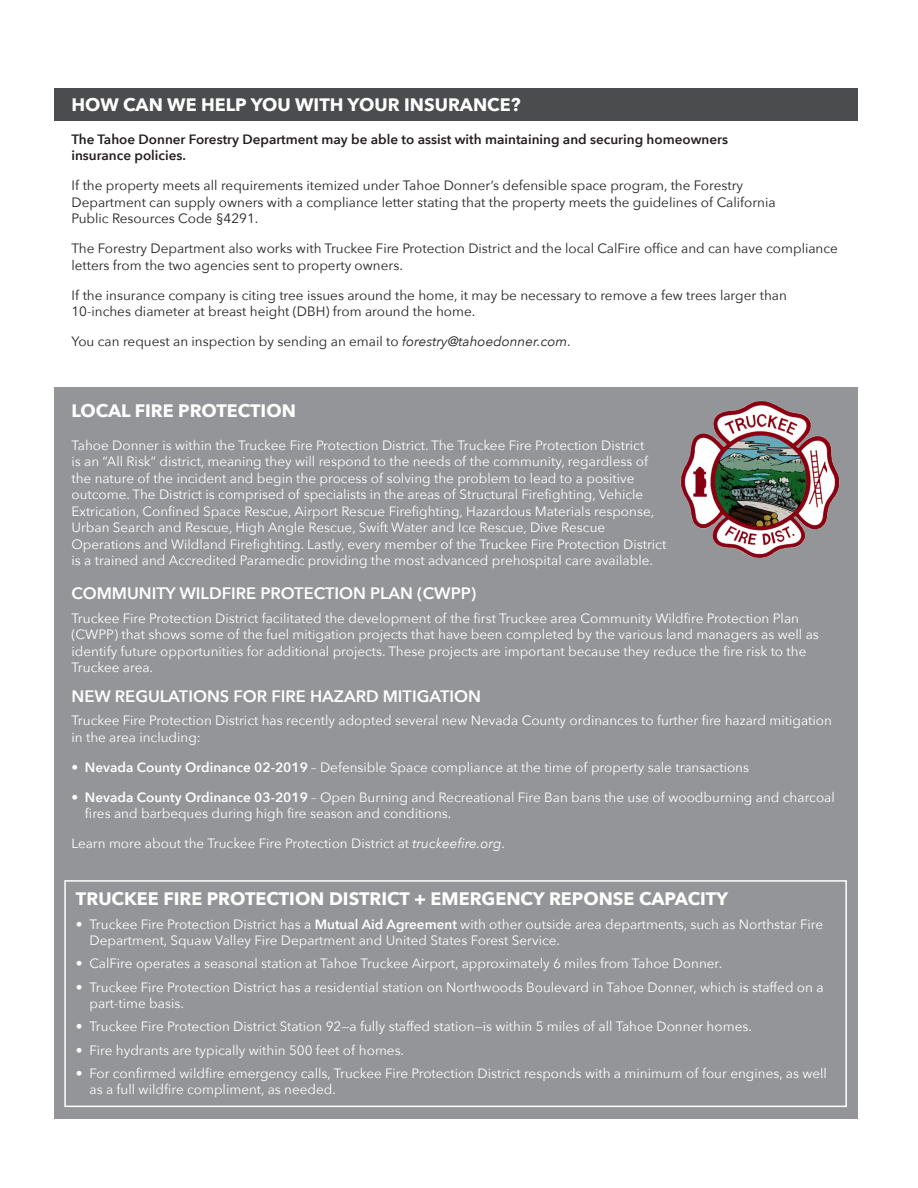
<style>
.page{position:relative;width:918px;height:1188px;background:#fff}
.page>*{position:absolute;margin:0;border:0;box-sizing:border-box;transform-origin:0 0}
.t1{font:700 18px "Avenir Next";color:#fff}
.t2{font:600 16.5px "Avenir Next";color:#fff}
.t3{font:13.5px/16.5px "Avenir Next";color:#fff}
.t4{font:13.5px/16.5px "Avenir Next";color:#231f20}
.t5{font:600 13.5px/16.5px "Avenir Next";color:#231f20}
.s1{font-style:italic}
.s2{font-weight:600}
</style>
<div class="page">
<div style="left:54px;top:88px;width:803px;height:33px;background:#4b4c4d"></div>
<div style="left:54px;top:387px;width:803px;height:732px;background:#939598"></div>
<img style="left:680px;top:400px;width:160px;height:158px">
<div style="left:64px;top:880px;width:783px;height:227px;border:2px solid #fff"></div>
<p class="t1" style="left:71px;top:89px;width:451px">HOW CAN WE HELP YOU WITH YOUR INSURANCE?</p>
<p class="t5" style="left:71px;top:131px;width:658px">The Tahoe Donner Forestry Department may be able to assist with maintaining and securing homeowners insurance policies.</p>
<p class="t4" style="left:71px;top:177px;width:706px">If the property meets all requirements itemized under Tahoe Donner’s defensible space program, the Forestry<br>Department can supply owners with a compliance letter stating that the property meets the guidelines of California<br>Public Resources Code §4291.</p>
<p class="t4" style="left:71px;top:240px;width:768px">The Forestry Department also works with Truckee Fire Protection District and the local CalFire office and can have compliance letters from the two agencies sent to property owners.</p>
<p class="t4" style="left:71px;top:286px;width:717px">If the insurance company is citing tree issues around the home, it may be necessary to remove a few trees larger than<br>10-inches diameter at breast height (DBH) from around the home.</p>
<p class="t4" style="left:71px;top:333px;width:501px">You can request an inspection by sending an email to <span class="s1">forestry@tahoedonner.com</span>.</p>
<p class="t1" style="left:71px;top:395px;width:226px">LOCAL FIRE PROTECTION</p>
<p class="t3" style="left:71px;top:436px;width:596px">Tahoe Donner is within the Truckee Fire Protection District. The Truckee Fire Protection District<br>is an “All Risk” district, meaning they will respond to the needs of the community, regardless of the nature of the incident and begin the process of solving the problem to lead to a positive outcome. The District is comprised of specialists in the areas of Structural Firefighting, Vehicle Extrication, Confined Space Rescue, Airport Rescue Firefighting, Hazardous Materials response, Urban Search and Rescue, High Angle Rescue, Swift Water and Ice Rescue, Dive Rescue Operations and Wildland Firefighting. Lastly, every member of the Truckee Fire Protection District is a trained and Accredited Paramedic providing the most advanced prehospital care available.</p>
<p class="t2" style="left:71px;top:579px;width:406px">COMMUNITY WILDFIRE PROTECTION PLAN (CWPP)</p>
<p class="t3" style="left:71px;top:609px;width:749px">Truckee Fire Protection District facilitated the development of the first Truckee area Community Wildfire Protection Plan (CWPP) that shows some of the fuel mitigation projects that have been completed by the various land managers as well as identify future opportunities for additional projects. These projects are important because they reduce the fire risk to the Truckee area.</p>
<p class="t2" style="left:71px;top:682px;width:411px">NEW REGULATIONS FOR FIRE HAZARD MITIGATION</p>
<p class="t3" style="left:71px;top:712px;width:762px">Truckee Fire Protection District has recently adopted several new Nevada County ordinances to further fire hazard mitigation in the area including:</p>
<p class="t3" style="left:71px;top:758px;width:679px"><span class="s2">• Nevada County Ordinance 02-2019</span> – Defensible Space compliance at the time of property sale transactions</p>
<p class="t3" style="left:85px;top:788px;width:751px;text-indent:-14px"><span class="s2">• Nevada County Ordinance 03-2019</span> – Open Burning and Recreational Fire Ban bans the use of woodburning and charcoal fires and barbeques during high fire season and conditions.</p>
<p class="t3" style="left:71px;top:835px;width:435px">Learn more about the Truckee Fire Protection District at <span class="s1">truckeefire.org</span>.</p>
<p class="t1" style="left:76px;top:883px;width:654px">TRUCKEE FIRE PROTECTION DISTRICT + EMERGENCY REPONSE CAPACITY</p>
<p class="t3" style="left:89px;top:915px;width:735px;text-indent:-14px">• Truckee Fire Protection District has a <span class="s2">Mutual Aid Agreement</span> with other outside area departments, such as Northstar Fire<br>Department, Squaw Valley Fire Department and United States Forest Service.</p>
<p class="t3" style="left:76px;top:955px;width:648px">• CalFire operates a seasonal station at Tahoe Truckee Airport, approximately 6 miles from Tahoe Donner.</p>
<p class="t3" style="left:89px;top:978px;width:736px;text-indent:-14px">• Truckee Fire Protection District has a residential station on Northwoods Boulevard in Tahoe Donner, which is staffed on a part-time basis.</p>
<p class="t3" style="left:76px;top:1018px;width:677px">• Truckee Fire Protection District Station 92—a fully staffed station—is within 5 miles of all Tahoe Donner homes.</p>
<p class="t3" style="left:76px;top:1041px;width:330px">• Fire hydrants are typically within 500 feet of homes.</p>
<p class="t3" style="left:89px;top:1064px;width:739px;text-indent:-14px">• For confirmed wildfire emergency calls, Truckee Fire Protection District responds with a minimum of four engines, as well as a full wildfire compliment, as needed.</p>
</div>
